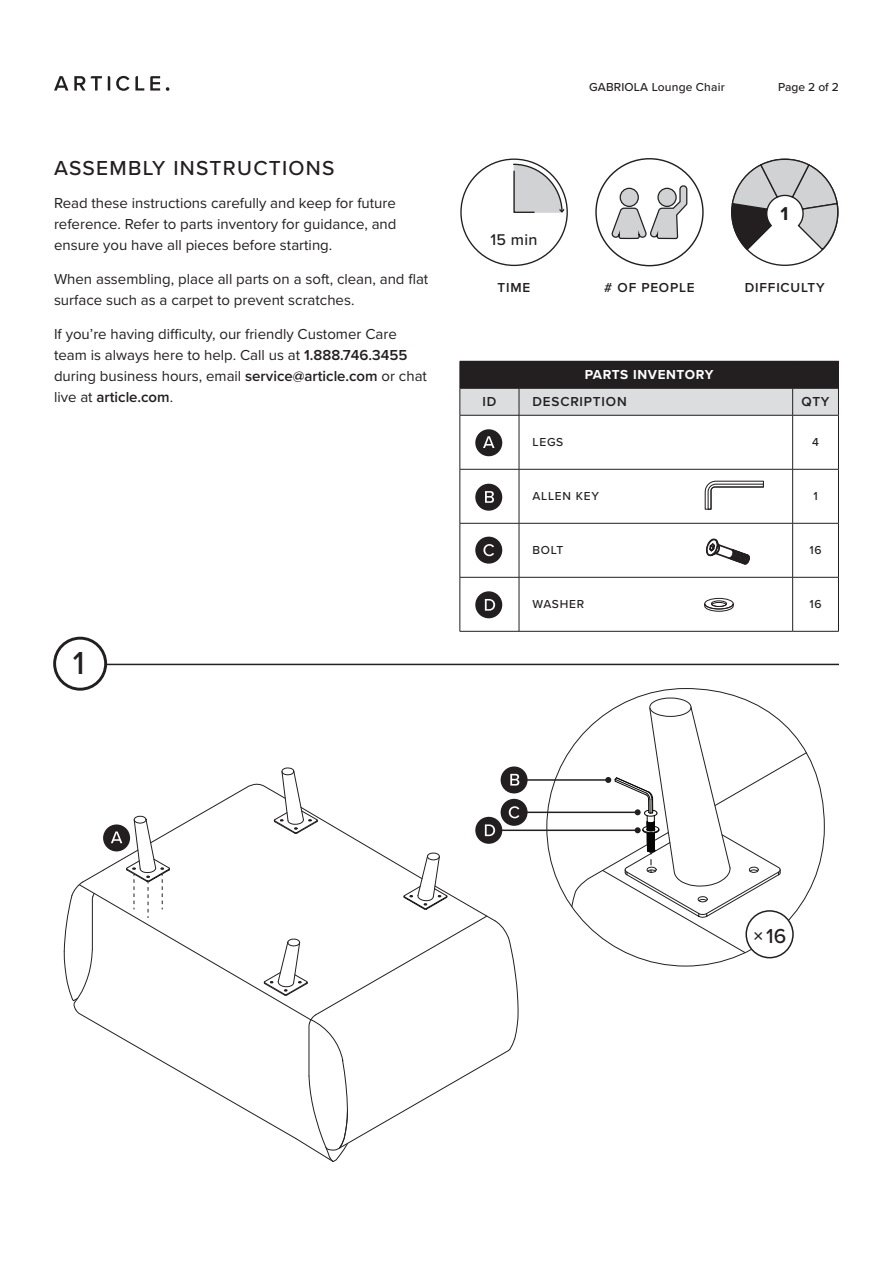
<style>
.page{position:relative;width:893px;height:1263px;background:#fff}
.page>*{position:absolute;margin:0;border:0;box-sizing:border-box;transform-origin:0 0}
.t1{font:500 33px "Proxima Nova";color:#231f20}
.body_copy{font:500 21px "Proxima Nova";letter-spacing:.06em;color:#231f20}
.t2{font:700 19.35px "Proxima Nova";color:#231f20}
.t3{font:500 16.2px "Proxima Nova";color:#231f20}
.t4{font:15px/21px "Proxima Nova";color:#231f20}
.t5{font:600 13.5px "Proxima Nova";letter-spacing:.06em;color:#231f20}
.t6{font:700 13.5px "Proxima Nova";letter-spacing:.045em;color:#fff}
.t7{font:500 12px "Proxima Nova";letter-spacing:.015em;color:#231f20}
.t8{font:500 12px "Proxima Nova";letter-spacing:.06em;color:#231f20}
.s1{font-weight:600}
</style>
<div class="page">
<svg style="left:54px;top:76px;width:116px;height:15px"></svg>
<svg style="left:595px;top:158px;width:109px;height:108px"></svg>
<svg style="left:731px;top:158px;width:108px;height:93px"></svg>
<svg style="left:460px;top:158px;width:108px;height:108px"></svg>
<svg style="left:460px;top:361px;width:379px;height:54px;background:#7b797a"></svg>
<hr style="left:460px;top:415px;width:59px;height:1px;background:#231f20">
<hr style="left:460px;top:415px;width:1px;height:54px;background:#231f20">
<hr style="left:519px;top:415px;width:274px;height:1px;background:#231f20">
<hr style="left:519px;top:415px;width:1px;height:54px;background:#231f20">
<hr style="left:793px;top:415px;width:46px;height:1px;background:#231f20">
<hr style="left:792px;top:415px;width:1px;height:54px;background:#231f20">
<hr style="left:838px;top:415px;width:1px;height:54px;background:#231f20">
<hr style="left:460px;top:469px;width:59px;height:1px;background:#231f20">
<hr style="left:460px;top:469px;width:1px;height:54px;background:#231f20">
<hr style="left:519px;top:469px;width:274px;height:1px;background:#231f20">
<hr style="left:519px;top:469px;width:1px;height:54px;background:#231f20">
<hr style="left:793px;top:469px;width:46px;height:1px;background:#231f20">
<hr style="left:792px;top:469px;width:1px;height:54px;background:#231f20">
<hr style="left:838px;top:469px;width:1px;height:54px;background:#231f20">
<hr style="left:460px;top:523px;width:59px;height:1px;background:#231f20">
<hr style="left:460px;top:523px;width:1px;height:54px;background:#231f20">
<hr style="left:519px;top:523px;width:274px;height:1px;background:#231f20">
<hr style="left:519px;top:523px;width:1px;height:54px;background:#231f20">
<hr style="left:793px;top:523px;width:46px;height:1px;background:#231f20">
<hr style="left:792px;top:523px;width:1px;height:54px;background:#231f20">
<hr style="left:838px;top:523px;width:1px;height:54px;background:#231f20">
<hr style="left:460px;top:577px;width:59px;height:1px;background:#231f20">
<hr style="left:460px;top:577px;width:1px;height:54px;background:#231f20">
<hr style="left:519px;top:577px;width:274px;height:1px;background:#231f20">
<hr style="left:519px;top:577px;width:1px;height:54px;background:#231f20">
<hr style="left:793px;top:577px;width:46px;height:1px;background:#231f20">
<hr style="left:792px;top:577px;width:1px;height:54px;background:#231f20">
<hr style="left:838px;top:577px;width:1px;height:54px;background:#231f20">
<hr style="left:460px;top:631px;width:59px;height:1px;background:#231f20">
<hr style="left:519px;top:631px;width:274px;height:1px;background:#231f20">
<hr style="left:793px;top:631px;width:46px;height:1px;background:#231f20">
<div style="left:476px;top:430px;width:25px;height:25px;background:#231f20;border-radius:50%"></div>
<div style="left:475px;top:429px;width:27px;height:27px;border:1px solid #231f20;border-radius:50%"></div>
<svg style="left:483px;top:436px;width:11px;height:12px"></svg>
<div style="left:476px;top:484px;width:25px;height:26px;background:#231f20;border-radius:50%"></div>
<div style="left:475px;top:484px;width:27px;height:27px;border:1px solid #231f20;border-radius:50%"></div>
<svg style="left:485px;top:491px;width:9px;height:12px"></svg>
<div style="left:476px;top:537px;width:25px;height:26px;background:#231f20;border-radius:50%"></div>
<div style="left:475px;top:537px;width:27px;height:27px;border:1px solid #231f20;border-radius:50%"></div>
<svg style="left:483px;top:544px;width:11px;height:12px"></svg>
<div style="left:476px;top:592px;width:25px;height:26px;background:#231f20;border-radius:50%"></div>
<div style="left:475px;top:591px;width:27px;height:27px;border:1px solid #231f20;border-radius:50%"></div>
<svg style="left:485px;top:599px;width:10px;height:12px"></svg>
<hr style="left:54px;top:664px;width:785px;height:1px;background:#231f20">
<div style="left:55px;top:638px;width:51px;height:51px;background:#fff;border-radius:50%"></div>
<div style="left:53px;top:637px;width:54px;height:54px;border:3px solid #231f20;border-radius:50%"></div>
<div style="left:650px;top:698px;width:41px;height:19px;border:1px solid #231f20;border-radius:50%"></div>
<hr style="left:498px;top:829px;width:140px;height:2px;background:#231f20">
<hr style="left:523px;top:779px;width:85px;height:2px;background:#231f20">
<hr style="left:519px;top:811px;width:119px;height:2px;background:#231f20">
<svg style="left:571px;top:707px;width:236px;height:246px"></svg>
<div style="left:501px;top:767px;width:26px;height:26px;background:#231f20;border-radius:50%"></div>
<div style="left:501px;top:766px;width:27px;height:27px;border:1px solid #231f20;border-radius:50%"></div>
<div style="left:501px;top:799px;width:26px;height:26px;background:#231f20;border-radius:50%"></div>
<div style="left:501px;top:799px;width:27px;height:27px;border:1px solid #231f20;border-radius:50%"></div>
<svg style="left:64px;top:767px;width:455px;height:395px"></svg>
<div style="left:746px;top:911px;width:47px;height:47px;background:#fff;border-radius:50%"></div>
<div style="left:745px;top:910px;width:49px;height:48px;border:2px solid #231f20;border-radius:50%"></div>
<svg style="left:660px;top:468px;width:104px;height:97px"></svg>
<svg style="left:704px;top:598px;width:30px;height:14px"></svg>
<h2 class="body_copy" style="left:54px;top:152px;width:282px">ASSEMBLY INSTRUCTIONS</h2>
<p class="t4" style="left:54px;top:192px;width:344px;text-align:justify">Read these instructions carefully and keep for future reference. Refer to parts inventory for guidance, and ensure you have all pieces before starting.</p>
<p class="t4" style="left:54px;top:268px;width:376px">When assembling, place all parts on a soft, clean, and flat surface such as a carpet to prevent scratches.</p>
<p class="t4" style="left:54px;top:323px;width:374px">If you’re having difficulty, our friendly Customer Care team is always here to help. Call us at <span class="s1">1.888.746.3455 </span>during business hours, email <span class="s1">service@article.com</span> or chat live at <span class="s1">article.com</span>.</p>
<p class="t1" style="left:73px;top:639px;width:13px">1</p>
<p class="t7" style="left:589px;top:78px;width:137px">GABRIOLA Lounge Chair</p>
<p class="t7" style="left:778px;top:78px;width:62px">Page 2 of 2</p>
<p class="t3" style="left:491px;top:228px;width:48px">15 min</p>
<p class="t5" style="left:498px;top:278px;width:34px">TIME</p>
<p class="t5" style="left:604px;top:278px;width:92px"># OF PEOPLE</p>
<p class="t6" style="left:585px;top:364px;width:130px">PARTS INVENTORY</p>
<p class="t2" style="left:781px;top:199px;width:9px">1</p>
<p class="t5" style="left:745px;top:278px;width:81px">DIFFICULTY</p>
<p class="t5" style="left:482px;top:391px;width:15px">ID</p>
<p class="t5" style="left:532px;top:391px;width:96px">DESCRIPTION</p>
<p class="t5" style="left:802px;top:391px;width:29px">QTY</p>
<p class="t7" style="left:532px;top:433px;width:32px">LEGS</p>
<p class="t7" style="left:812px;top:433px;width:8px">4</p>
<p class="t8" style="left:532px;top:487px;width:68px">ALLEN KEY</p>
<p class="t7" style="left:813px;top:487px;width:6px">1</p>
<p class="t7" style="left:532px;top:541px;width:32px">BOLT</p>
<p class="t7" style="left:809px;top:541px;width:14px">16</p>
<p class="t7" style="left:532px;top:595px;width:53px">WASHER</p>
<p class="t7" style="left:809px;top:595px;width:14px">16</p>
<p class="body_copy" style="left:753px;top:920px;width:35px">× 16</p>
</div>
